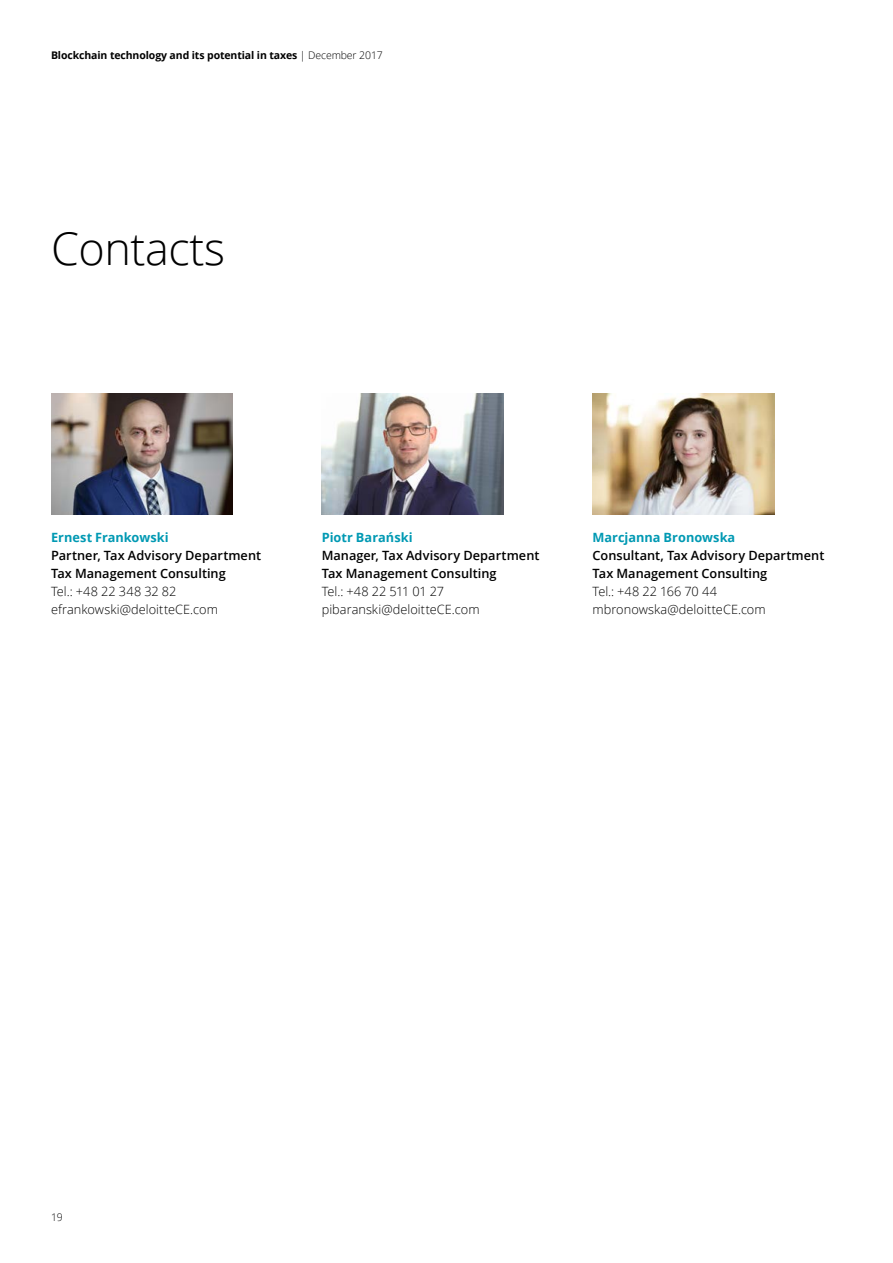
<style>
.page{position:relative;width:893px;height:1263px;background:#fff}
.page>*{position:absolute;margin:0;border:0;box-sizing:border-box;transform-origin:0 0}
.t1{font:300 45px "Open Sans";letter-spacing:-.01em;color:#000}
.t2{font:600 12.75px/18px "Open Sans";letter-spacing:.005em;color:#000}
.t3{font:300 12.75px/18px "Open Sans";letter-spacing:.005em;color:#000}
.t4{font:700 12.75px "Open Sans";color:#0099b3}
.t5{font:700 10.5px "Open Sans";letter-spacing:-.01em;color:#000}
.t6{font:300 10.5px "Open Sans";color:#000}
.s1{font-weight:300}
</style>
<div class="page">
<hr style="left:892px;top:0;width:1px;height:1263px;background:#0076b3">
<img style="left:51px;top:393px;width:182px;height:121px">
<img style="left:322px;top:393px;width:182px;height:121px">
<img style="left:592px;top:393px;width:182px;height:121px">
<p class="t5" style="left:51px;top:48px;width:333px">Blockchain technology and its potential in taxes <span class="s1">| December 2017</span></p>
<h1 class="t1" style="left:51px;top:218px;width:176px">Contacts</h1>
<p class="t4" style="left:51px;top:528px;width:119px">Ernest Frankowski</p>
<p class="t2" style="left:51px;top:546px;width:212px">Partner, Tax Advisory Department<br>Tax Management Consulting</p>
<p class="t3" style="left:51px;top:582px;width:168px">Tel.: +48 22 348 32 82 efrankowski@deloitteCE.com</p>
<p class="t4" style="left:322px;top:528px;width:92px">Piotr Barański</p>
<p class="t2" style="left:322px;top:546px;width:219px">Manager, Tax Advisory Department<br>Tax Management Consulting</p>
<p class="t3" style="left:322px;top:582px;width:159px">Tel.: +48 22 511 01 27 pibaranski@deloitteCE.com</p>
<p class="t4" style="left:592px;top:528px;width:144px">Marcjanna Bronowska</p>
<p class="t2" style="left:592px;top:546px;width:233px">Consultant, Tax Advisory Department<br>Tax Management Consulting</p>
<p class="t3" style="left:592px;top:582px;width:175px">Tel.: +48 22 166 70 44 mbronowska@deloitteCE.com</p>
<p class="t6" style="left:51px;top:1210px;width:13px">19</p>
</div>
